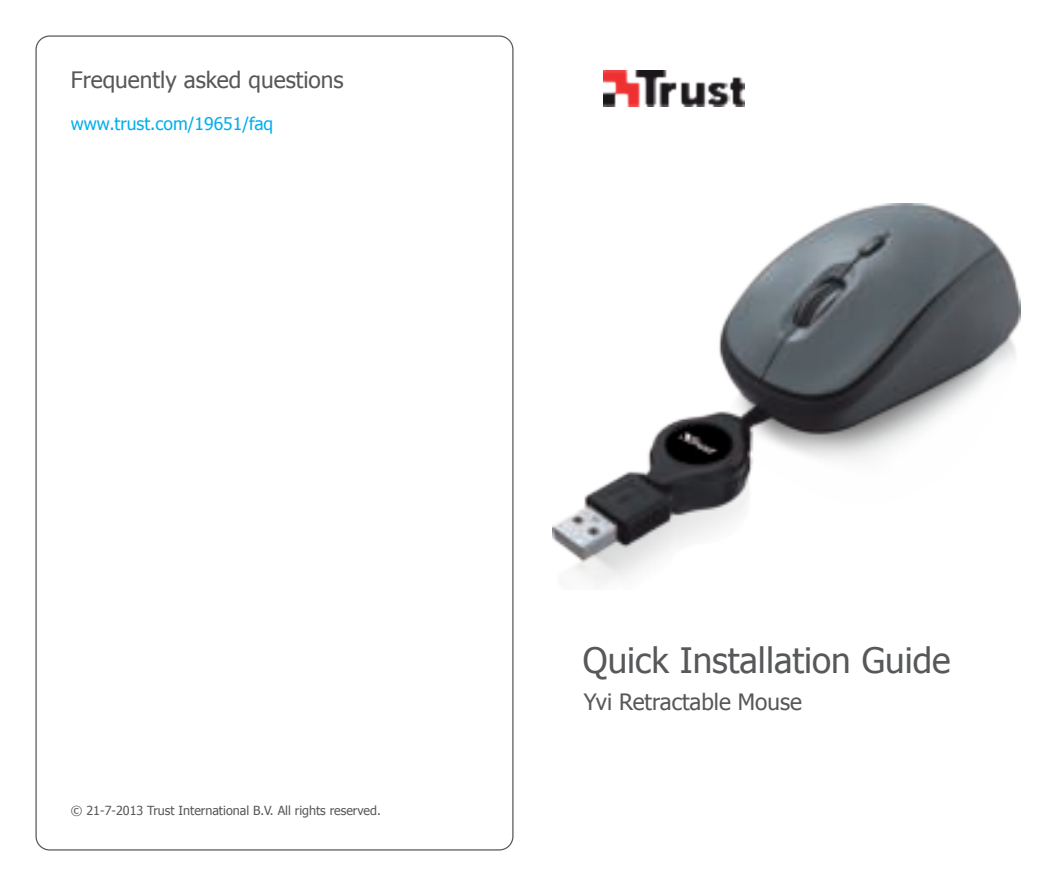
<style>
.page{position:relative;width:1064px;height:886px;background:#fff}
.page>*{position:absolute;margin:0;border:0;box-sizing:border-box;transform-origin:0 0}
.t1{font:35px "Tahoma";color:#57585a}
.t2{font:22.5px "Tahoma";color:#57585a}
.t3{font:17.5px "Tahoma";color:#00aeef}
.t4{font:12.5px "Tahoma";color:#57585a}
</style>
<div class="page">
<svg style="left:35px;top:35px;width:478px;height:815px"></svg>
<img style="left:603px;top:71px;width:141px;height:36px">
<img style="left:552px;top:203px;width:467px;height:381px">
<h2 class="t2" style="left:71px;top:71px;width:274px">Frequently asked questions</h2>
<h3 class="t3" style="left:71px;top:117px;width:204px">www.trust.com/19651/faq</h3>
<p class="t4" style="left:71px;top:805px;width:311px">© 21-7-2013 Trust International B.V. All rights reserved.</p>
<h1 class="t1" style="left:582px;top:646px;width:369px">Quick Installation Guide</h1>
<h2 class="t2" style="left:583px;top:693px;width:219px">Yvi Retractable Mouse</h2>
</div>
